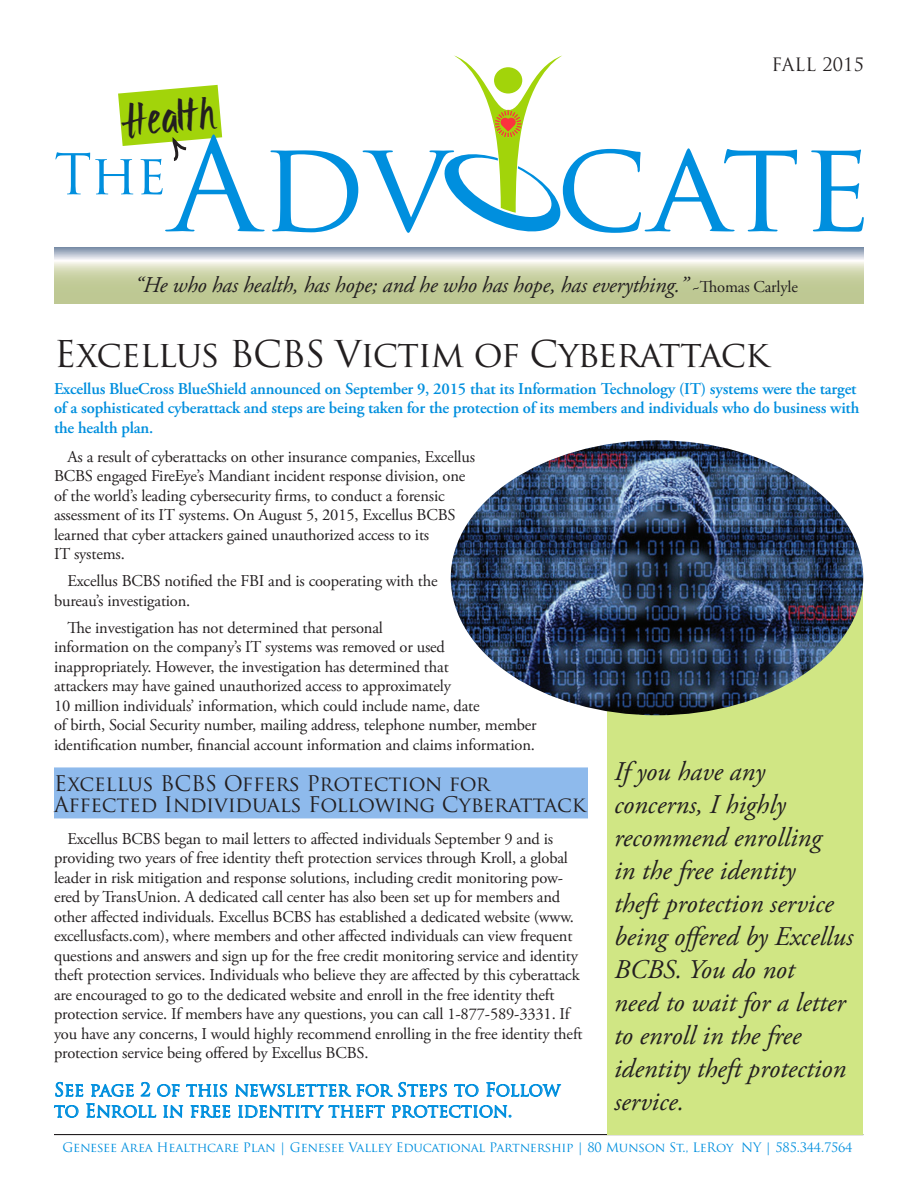
<style>
.page{position:relative;width:918px;height:1188px;background:#fff}
.page>*{position:absolute;margin:0;border:0;box-sizing:border-box;transform-origin:0 0}
.t1{font:300 39px "Ignitethe";color:#231f20}
.Headline{font:36px "Trajan Pro";letter-spacing:-.03em;color:#231f20}
.subhead_2{font:italic 27px/33px "Adobe Garamond Pro";color:#231f20}
.body_text{font:italic 22.5px "Adobe Garamond Pro";letter-spacing:-.01em;color:#231f20}
.subhead{font:21px "Trajan Pro";letter-spacing:-.01em;color:#231f20}
.subhead_2-2{font:18px/21px "Trajan Pro";color:#008fde}
.t2{font:18px "Trajan Pro";letter-spacing:.01em;color:#231f20}
.body_text-2{font:16.5px/19.5px "Adobe Garamond Pro";letter-spacing:-.01em;color:#231f20}
.body_text-3{font:600 16.5px/19.5px "Adobe Garamond Pro";letter-spacing:-.01em;color:#008fde}
.t3{font:12.75px "Trajan Pro";letter-spacing:-.015em;color:#008fde}
.s1{font-style:normal;font-size:16.5px}
</style>
<div class="page">
<svg style="left:54px;top:247px;width:810px;height:56px;background:#c7ceb2"></svg>
<hr style="left:54px;top:1134px;width:809px;height:1px;background:#231f20">
<svg style="left:811px;top:150px;width:53px;height:82px"></svg>
<svg style="left:55px;top:55px;width:742px;height:178px"></svg>
<div style="left:607px;top:590px;width:255px;height:544px;background:#d0e684"></div>
<img style="left:451px;top:440px;width:412px;height:275px">
<div style="left:54px;top:767px;width:534px;height:30px;background:#8ebaec"></div>
<div style="left:54px;top:788px;width:534px;height:30px;background:#8ebaec"></div>
<svg style="left:54px;top:1082px;width:507px;height:54px"></svg>
<h1 class="t1" style="left:119px;top:100px;width:98px;rotate:-5deg">Health</h1>
<p class="t2" style="left:772px;top:53px;width:94px">FALL 2015</p>
<p class="body_text" style="left:135px;top:271px;width:665px">“He who has health, has hope; and he who has hope, has everything.” <span class="s1">~Thomas Carlyle</span></p>
<p class="Headline" style="left:54px;top:331px;width:717px">Excellus BCBS Victim of Cyberattack</p>
<p class="body_text-3" style="left:54px;top:379px;width:807px">Excellus BlueCross BlueShield announced on September 9, 2015 that its Information Technology (IT) systems were the target of a sophisticated cyberattack and steps are being taken for the protection of its members and individuals who do business with the health plan.</p>
<p class="body_text-2" style="left:54px;top:447px;width:423px;text-indent:14px">As a result of cyberattacks on other insurance companies, Excellus BCBS engaged FireEye’s Mandiant incident response division, one of the world’s leading cybersecurity firms, to conduct a forensic assessment of its IT systems. On August 5, 2015, Excellus BCBS learned that cyber attackers gained unauthorized access to its<br>IT systems.</p>
<p class="body_text-2" style="left:54px;top:572px;width:385px;text-indent:14px">Excellus BCBS notified the FBI and is cooperating with the bureau’s investigation.</p>
<p class="body_text-2" style="left:54px;top:619px;width:484px;text-indent:14px">The investigation has not determined that personal<br>information on the company’s IT systems was removed or used inappropriately. However, the investigation has determined that<br>attackers may have gained unauthorized access to approximately<br>10 million individuals’ information, which could include name, date<br>of birth, Social Security number, mailing address, telephone number, member identification number, financial account information and claims information.</p>
<p class="subhead_2" style="left:614px;top:756px;width:241px">If you have any concerns, I highly recommend enrolling<br>in the free identity<br>theft protection service being offered by Excellus<br>BCBS. You do not<br>need to wait for a letter to enroll in the free identity theft protection service.</p>
<p class="subhead" style="left:54px;top:770px;width:438px">Excellus BCBS Offers Protection for</p>
<p class="subhead" style="left:54px;top:791px;width:533px">Affected Individuals Following Cyberattack</p>
<p class="body_text-2" style="left:54px;top:829px;width:530px;text-indent:14px">Excellus BCBS began to mail letters to affected individuals September 9 and is providing two years of free identity theft protection services through Kroll, a global leader in risk mitigation and response solutions, including credit monitoring pow&shy;ered by TransUnion. A dedicated call center has also been set up for members and other affected individuals. Excellus BCBS has established a dedicated website (www. excellusfacts.com), where members and other affected individuals can view frequent questions and answers and sign up for the free credit monitoring service and identity theft protection services. Individuals who believe they are affected by this cyberattack are encouraged to go to the dedicated website and enroll in the free identity theft protection service. If members have any questions, you can call 1-877-589-3331. If you have any concerns, I would highly recommend enrolling in the free identity theft protection service being offered by Excellus BCBS.</p>
<p class="subhead_2-2" style="left:54px;top:1079px;width:508px">See page 2 of this newsletter for Steps to Follow to Enroll in free identity theft protection.</p>
<p class="t3" style="left:62px;top:1139px;width:792px">Genesee Area Healthcare Plan | Genesee Valley Educational Partnership | 80 Munson St., LeRoy NY | 585.344.7564</p>
</div>
